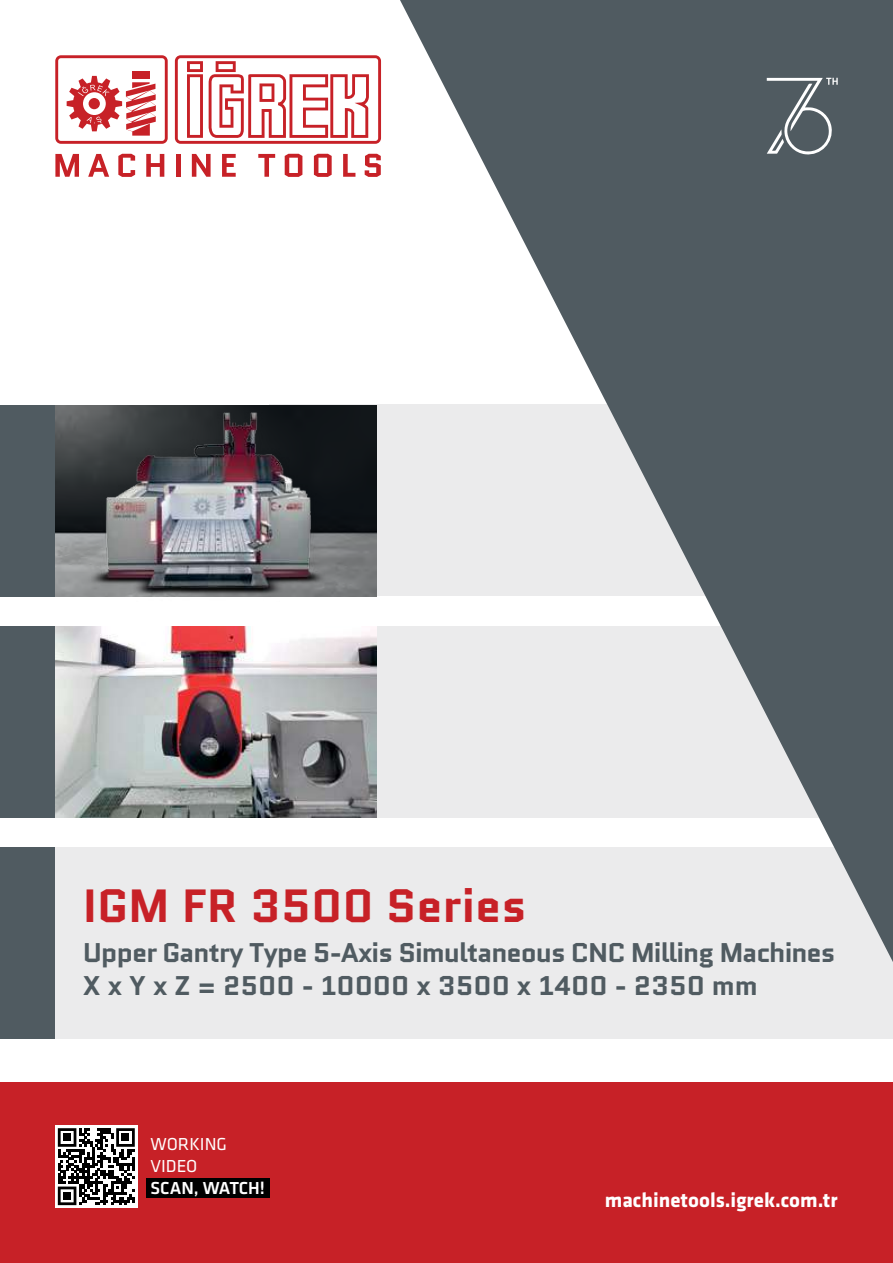
<style>
.page{position:relative;width:893px;height:1263px;background:#fff}
.page>*{position:absolute;margin:0;border:0;box-sizing:border-box;transform-origin:0 0}
.t1{font:700 46.5px "Quantico";color:#c72127}
.t2{font:700 27px/32.4px "Quantico";letter-spacing:-.035em;color:#505b61}
.t3{font:700 21px "Klavika";color:#fff}
.t4{font:18px/21.6px "Klavika";color:#fff}
.t5{font:500 18px "Klavika";color:#fff}
</style>
<div class="page">
<div style="left:0;top:405px;width:76px;height:191px;background:#505b61"></div>
<div style="left:0;top:626px;width:76px;height:192px;background:#505b61"></div>
<div style="left:270px;top:405px;width:623px;height:191px;background:#ebebec"></div>
<div style="left:270px;top:626px;width:623px;height:192px;background:#ebebec"></div>
<div style="left:0;top:1082px;width:893px;height:181px;background:#c72127"></div>
<img style="left:55px;top:626px;width:321px;height:192px">
<div style="left:0;top:847px;width:55px;height:192px;background:#505b61"></div>
<div style="left:55px;top:847px;width:838px;height:192px;background:#ebebec"></div>
<svg style="left:400px;top:0;width:493px;height:962px"></svg>
<div style="left:55px;top:1125px;width:82px;height:83px;background:#fff"></div>
<svg style="left:58px;top:1128px;width:77px;height:77px"></svg>
<div style="left:63px;top:1133px;width:8px;height:8px;background:#000"></div>
<div style="left:122px;top:1133px;width:7px;height:8px;background:#000"></div>
<div style="left:63px;top:1192px;width:8px;height:8px;background:#000"></div>
<div style="left:147px;top:1178px;width:123px;height:19px;background:#000"></div>
<svg style="left:175px;top:55px;width:206px;height:89px"></svg>
<svg style="left:55px;top:55px;width:113px;height:89px"></svg>
<svg style="left:55px;top:154px;width:24px;height:23px"></svg>
<svg style="left:88px;top:154px;width:21px;height:23px"></svg>
<svg style="left:118px;top:154px;width:17px;height:23px"></svg>
<svg style="left:146px;top:154px;width:18px;height:23px"></svg>
<hr style="left:176px;top:154px;width:4px;height:23px;background:#c72127">
<svg style="left:192px;top:154px;width:19px;height:23px"></svg>
<svg style="left:222px;top:154px;width:14px;height:23px"></svg>
<svg style="left:258px;top:154px;width:17px;height:23px"></svg>
<svg style="left:285px;top:154px;width:17px;height:23px"></svg>
<svg style="left:314px;top:154px;width:18px;height:23px"></svg>
<svg style="left:343px;top:154px;width:12px;height:23px"></svg>
<svg style="left:365px;top:154px;width:16px;height:23px"></svg>
<svg style="left:767px;top:78px;width:71px;height:78px;background:#6e777c"></svg>
<img style="left:55px;top:405px;width:321px;height:191px">
<img style="left:65px;top:404px;width:301px;height:193px">
<h1 class="t1" style="left:83px;top:877px;width:445px">IGM FR 3500 Series</h1>
<p class="t2" style="left:83px;top:938px;width:754px">Upper Gantry Type 5-Axis Simultaneous CNC Milling Machines<br>X x Y x Z = 2500 - 10000 x 3500 x 1400 - 2350 mm</p>
<p class="t4" style="left:151px;top:1134px;width:78px">WORKING<br>VIDEO</p>
<p class="t5" style="left:151px;top:1178px;width:116px">SCAN, WATCH!</p>
<p class="t3" style="left:605px;top:1188px;width:234px">machinetools.igrek.com.tr</p>
</div>
